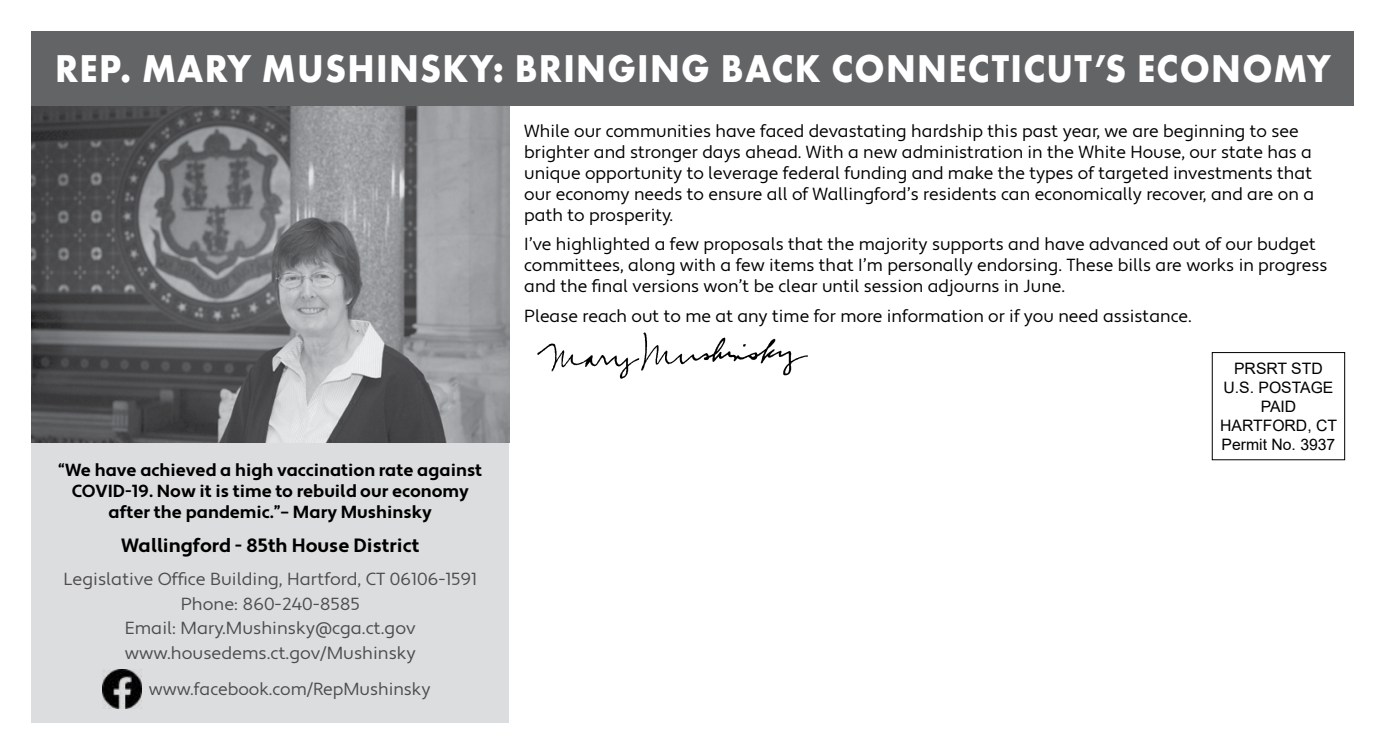
<style>
.page{position:relative;width:1386px;height:756px;background:#fff}
.page>*{position:absolute;margin:0;border:0;box-sizing:border-box;transform-origin:0 0}
.t1{font:700 40.25px "Futura PT";letter-spacing:.035em;color:#fff;scale:.92 1}
.t2{font:700 19.25px "Apertura";color:#000}
.t3{font:17.5px/21px "Apertura";color:#000}
.t4{font:17.5px/24.5px "Apertura";color:#4d4d4f;text-align:center}
.t5{font:700 17.5px/21px "Apertura";color:#000;text-align:center}
.t6{font:15.75px/18.9px "Arial";color:#000;text-align:center}
</style>
<div class="page">
<div style="left:32px;top:43px;width:477px;height:680px;background:#dcddde"></div>
<div style="left:1212px;top:352px;width:133px;height:108px;border:1px solid #000"></div>
<img style="left:537px;top:332px;width:271px;height:47px">
<img style="left:32px;top:106px;width:477px;height:336px">
<div style="left:32px;top:31px;width:1322px;height:75px;background:#636466"></div>
<img style="left:103px;top:670px;width:38px;height:39px">
<h1 class="t1" style="left:55px;top:42px;width:1388px">REP. MARY MUSHINSKY: BRINGING BACK CONNECTICUT’S ECONOMY</h1>
<p class="t3" style="left:524px;top:121px;width:792px">While our communities have faced devastating hardship this past year, we are beginning to see brighter and stronger days ahead. With a new administration in the White House, our state has a unique opportunity to leverage federal funding and make the types of targeted investments that our economy needs to ensure all of Wallingford’s residents can economically recover, and are on a path to prosperity.</p>
<p class="t3" style="left:524px;top:235px;width:805px">I’ve highlighted a few proposals that the majority supports and have advanced out of our budget committees, along with a few items that I’m personally endorsing. These bills are works in progress and the final versions won’t be clear until session adjourns in June.</p>
<p class="t3" style="left:524px;top:306px;width:669px">Please reach out to me at any time for more information or if you need assistance.</p>
<p class="t5" style="left:58px;top:460px;width:425px">“We have achieved a high vaccination rate against<br>COVID-19. Now it is time to rebuild our economy after the pandemic.”– Mary Mushinsky</p>
<p class="t2" style="left:121px;top:534px;width:300px">Wallingford - 85th House District</p>
<p class="t4" style="left:64px;top:568px;width:415px">Legislative Office Building, Hartford, CT 06106-1591<br>Phone: 860-240-8585<br>Email: Mary.Mushinsky@cga.ct.gov www.housedems.ct.gov/Mushinsky</p>
<p class="t4" style="left:149px;top:677px;width:283px">www.facebook.com/RepMushinsky</p>
<p class="t6" style="left:1220px;top:359px;width:118px">PRSRT STD<br>U.S. POSTAGE<br>PAID<br>HARTFORD, CT<br>Permit No. 3937</p>
</div>
